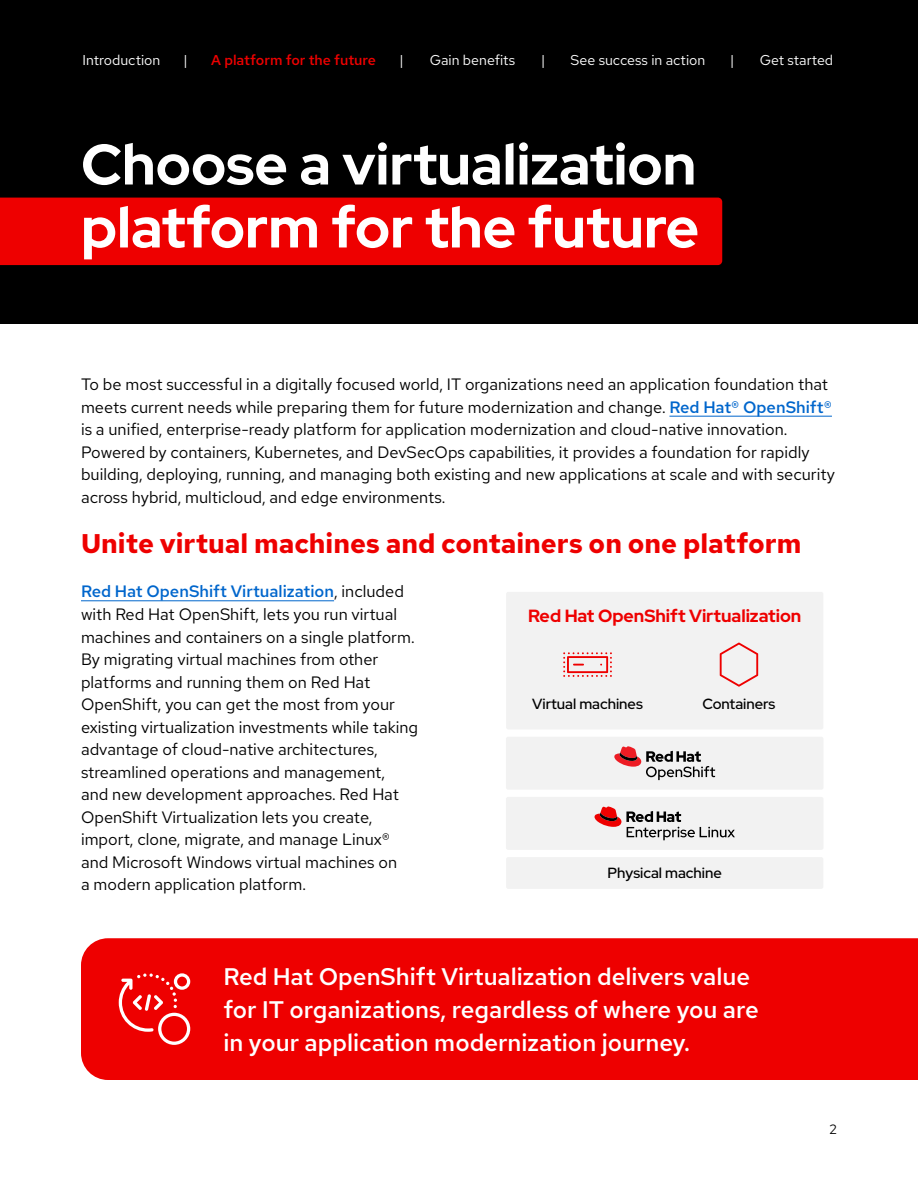
<style>
.page{position:relative;width:918px;height:1188px;background:#fff}
.page>*{position:absolute;margin:0;border:0;box-sizing:border-box;transform-origin:0 0}
.t1{font:700 57px/63px "Red Hat Display";color:#fff}
.t2{font:700 27px "Red Hat Text";color:#e00}
.t3{font:500 24px/33px "Red Hat Text";color:#fff}
.t4{font:700 17.7px "Red Hat Display";color:#e00}
.t5{font:16.5px/22.5px "Red Hat Text";color:#000}
.t6{font:500 14.7px "Red Hat Display";color:#000}
.t7{font:14.25px "Red Hat Text";color:#fff}
.t8{font:500 14.25px "Red Hat Text";color:#e00}
.t9{font:13.5px "Red Hat Text";color:#000}
.s1{font-weight:500;color:#06c}
</style>
<div class="page">
<div style="left:0;top:0;width:918px;height:324px;background:#000"></div>
<div style="left:0;top:198px;width:722px;height:67px;background:#e00"></div>
<hr style="left:669px;top:416px;width:163px;height:1px;background:#06c">
<div style="left:506px;top:857px;width:317px;height:32px;background:#f2f2f2;border-radius:2px"></div>
<div style="left:506px;top:737px;width:317px;height:53px;background:#f2f2f2;border-radius:2px"></div>
<svg style="left:614px;top:746px;width:101px;height:34px"></svg>
<div style="left:506px;top:797px;width:317px;height:53px;background:#f2f2f2;border-radius:2px"></div>
<svg style="left:595px;top:806px;width:140px;height:34px"></svg>
<div style="left:506px;top:592px;width:317px;height:137px;background:#f2f2f2;border-radius:2px"></div>
<svg style="left:563px;top:652px;width:49px;height:25px"></svg>
<svg style="left:720px;top:643px;width:38px;height:44px"></svg>
<hr style="left:81px;top:600px;width:253px;height:1px;background:#06c">
<div style="left:81px;top:938px;width:837px;height:142px;background:#e00"></div>
<svg style="left:119px;top:973px;width:71px;height:72px;background:#f13030"></svg>
<p class="t7" style="left:83px;top:50px;width:79px">Introduction</p>
<p class="t7" style="left:184px;top:50px;width:6px">|</p>
<p class="t8" style="left:211px;top:50px;width:166px">A platform for the future</p>
<p class="t7" style="left:400px;top:50px;width:6px">|</p>
<p class="t7" style="left:430px;top:50px;width:87px">Gain benefits</p>
<p class="t7" style="left:541px;top:50px;width:6px">|</p>
<p class="t7" style="left:570px;top:50px;width:136px">See success in action</p>
<p class="t7" style="left:730px;top:50px;width:6px">|</p>
<p class="t7" style="left:760px;top:50px;width:75px">Get started</p>
<h1 class="t1" style="left:81px;top:132px;width:620px">Choose a virtualization platform for the future</h1>
<p class="t5" style="left:81px;top:373px;width:756px">To be most successful in a digitally focused world, IT organizations need an application foundation that meets current needs while preparing them for future modernization and change. <span class="s1">Red Hat® OpenShift® </span>is a unified, enterprise-ready platform for application modernization and cloud-native innovation.<br>Powered by containers, Kubernetes, and DevSecOps capabilities, it provides a foundation for rapidly building, deploying, running, and managing both existing and new applications at scale and with security across hybrid, multicloud, and edge environments.</p>
<h2 class="t2" style="left:81px;top:526px;width:722px">Unite virtual machines and containers on one platform</h2>
<p class="t5" style="left:81px;top:580px;width:339px"><span class="s1">Red Hat OpenShift Virtualization</span>, included with Red Hat OpenShift, lets you run virtual machines and containers on a single platform.<br>By migrating virtual machines from other platforms and running them on Red Hat OpenShift, you can get the most from your existing virtualization investments while taking advantage of cloud-native architectures, streamlined operations and management,<br>and new development approaches. Red Hat OpenShift Virtualization lets you create, import, clone, migrate, and manage Linux® and Microsoft Windows virtual machines on<br>a modern application platform.</p>
<p class="t4" style="left:528px;top:604px;width:275px">Red Hat OpenShift Virtualization</p>
<p class="t6" style="left:532px;top:695px;width:112px">Virtual machines</p>
<p class="t6" style="left:702px;top:695px;width:74px">Containers</p>
<p class="t6" style="left:608px;top:864px;width:116px">Physical machine</p>
<h3 class="t3" style="left:224px;top:960px;width:537px">Red Hat OpenShift Virtualization delivers value for IT organizations, regardless of where you are in your application modernization journey.</h3>
<p class="t9" style="left:830px;top:1120px;width:9px">2</p>
</div>
